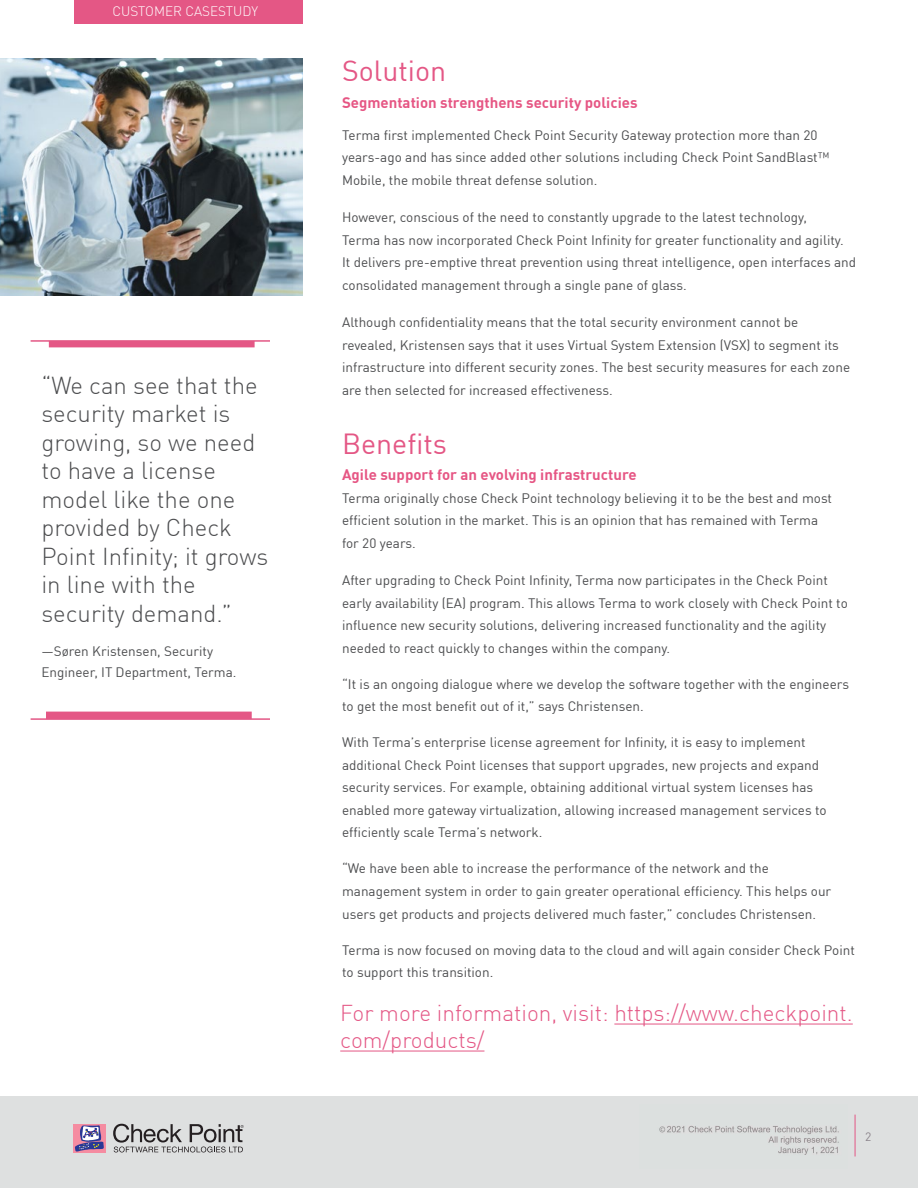
<style>
.page{position:relative;width:918px;height:1188px;background:#fff}
.page>*{position:absolute;margin:0;border:0;box-sizing:border-box;transform-origin:0 0}
.t1{font:28.5px "DIN Pro";color:#e45785}
.t2{font:300 24px/28.5px "DIN Pro";color:#4c4d4f}
.t3{font:300 22.5px/27px "DIN Pro";color:#e45785}
.t4{font:700 15px "DIN Pro";color:#e65684}
.t5{font:13.5px/22.5px "DIN Pro";color:#4c4d4f}
.t6{font:300 13.5px "DIN Pro";color:#fff}
.t7{font:12px "DIN Pro";color:#8c858c}
</style>
<div class="page">
<div style="left:0;top:1097px;width:918px;height:91px;background:#dee0e0"></div>
<div style="left:74px;top:1124px;width:32px;height:28px;background:#f58ca1"></div>
<svg style="left:75px;top:1125px;width:29px;height:27px"></svg>
<svg style="left:113px;top:1124px;width:131px;height:28px"></svg>
<hr style="left:855px;top:1115px;width:1px;height:41px;background:#e35785">
<div style="left:74px;top:0;width:229px;height:24px;background:#e45785"></div>
<hr style="left:31px;top:340px;width:239px;height:2px;background:#e35785">
<div style="left:49px;top:341px;width:206px;height:6px;background:#e45785"></div>
<hr style="left:31px;top:718px;width:239px;height:2px;background:#e35785">
<div style="left:46px;top:712px;width:206px;height:7px;background:#e45785"></div>
<hr style="left:614px;top:1024px;width:239px;height:1px;background:#e45785">
<hr style="left:340px;top:1051px;width:144px;height:1px;background:#e45785">
<img style="left:0;top:59px;width:303px;height:237px">
<img style="left:659px;top:1125px;width:180px;height:30px">
<p class="t6" style="left:112px;top:1px;width:147px">CUSTOMER CASESTUDY</p>
<h2 class="t2" style="left:41px;top:369px;width:228px">“We can see that the security market is growing, so we need to have a license model like the one provided by Check<br>Point Infinity; it grows in line with the security demand.”</h2>
<p class="t5" style="left:41px;top:640px;width:197px;line-height:21px">—Søren Kristensen, Security<br>Engineer, IT Department, Terma.</p>
<h1 class="t1" style="left:342px;top:49px;width:106px">Solution</h1>
<p class="t4" style="left:342px;top:91px;width:297px">Segmentation strengthens security policies</p>
<p class="t5" style="left:342px;top:123px;width:489px">Terma first implemented Check Point Security Gateway protection more than 20 years-ago and has since added other solutions including Check Point SandBlast™<br>Mobile, the mobile threat defense solution.</p>
<p class="t5" style="left:342px;top:205px;width:516px">However, conscious of the need to constantly upgrade to the latest technology,<br>Terma has now incorporated Check Point Infinity for greater functionality and agility.<br>It delivers pre-emptive threat prevention using threat intelligence, open interfaces and consolidated management through a single pane of glass.</p>
<p class="t5" style="left:342px;top:310px;width:510px">Although confidentiality means that the total security environment cannot be revealed, Kristensen says that it uses Virtual System Extension (VSX) to segment its infrastructure into different security zones. The best security measures for each zone are then selected for increased effectiveness.</p>
<h1 class="t1" style="left:342px;top:422px;width:106px">Benefits</h1>
<p class="t4" style="left:342px;top:463px;width:296px">Agile support for an evolving infrastructure</p>
<p class="t5" style="left:342px;top:486px;width:492px">Terma originally chose Check Point technology believing it to be the best and most efficient solution in the market. This is an opinion that has remained with Terma for 20 years.</p>
<p class="t5" style="left:342px;top:568px;width:507px">After upgrading to Check Point Infinity, Terma now participates in the Check Point early availability (EA) program. This allows Terma to work closely with Check Point to influence new security solutions, delivering increased functionality and the agility needed to react quickly to changes within the company.</p>
<p class="t5" style="left:342px;top:672px;width:508px">“It is an ongoing dialogue where we develop the software together with the engineers to get the most benefit out of it,” says Christensen.</p>
<p class="t5" style="left:342px;top:730px;width:486px">With Terma’s enterprise license agreement for Infinity, it is easy to implement additional Check Point licenses that support upgrades, new projects and expand security services. For example, obtaining additional virtual system licenses has enabled more gateway virtualization, allowing increased management services to efficiently scale Terma’s network.</p>
<p class="t5" style="left:342px;top:857px;width:491px">“We have been able to increase the performance of the network and the management system in order to gain greater operational efficiency. This helps our users get products and projects delivered much faster,” concludes Christensen.</p>
<p class="t5" style="left:342px;top:938px;width:514px">Terma is now focused on moving data to the cloud and will again consider Check Point to support this transition.</p>
<h3 class="t3" style="left:340px;top:998px;width:514px">For more information, visit: https://www.checkpoint. com/products/</h3>
<p class="t7" style="left:865px;top:1127px;width:8px">2</p>
</div>
